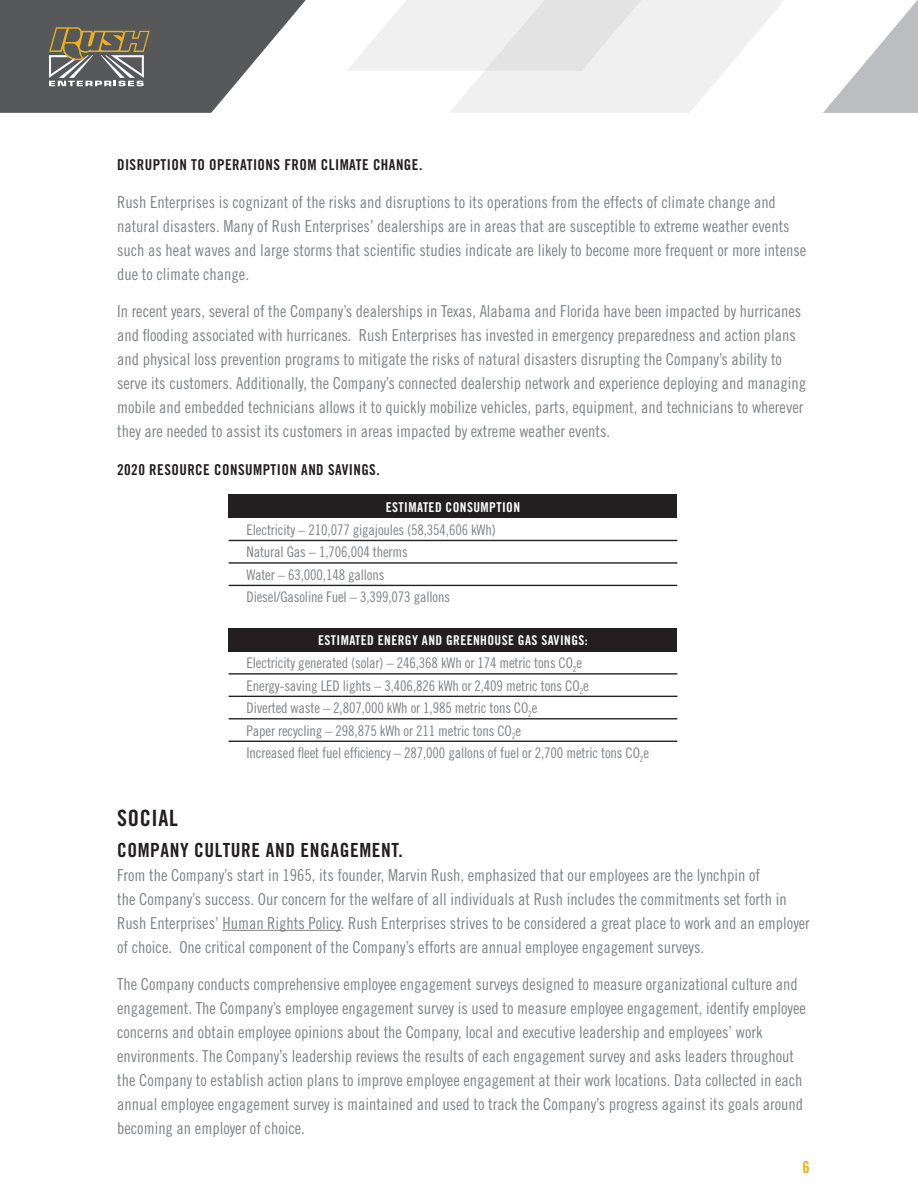
<style>
.page{position:relative;width:918px;height:1188px;background:#fff}
.page>*{position:absolute;margin:0;border:0;box-sizing:border-box;transform-origin:0 0}
.t1{font:22.5px "Trade Gothic Bold Cond Twenty";letter-spacing:.03em;color:#231f20}
.t2{font:19.5px "Trade Gothic Bold Cond Twenty";letter-spacing:.03em;color:#231f20}
.t3{font:16.5px/24px "Trade Gothic Cond Eighteen";color:#808285}
.t4{font:16.5px "Trade Gothic Bold Cond Twenty";color:#efb211}
.t5{font:15px "Trade Gothic Bold Cond Twenty";letter-spacing:.03em;color:#231f20}
.bullet_copy{font:14.55px "Trade Gothic Cond Eighteen";letter-spacing:-.01em;color:#808285}
.bullet_copy-2{font:13.5px "Trade Gothic Bold Cond Twenty";letter-spacing:.03em;color:#fff}
</style>
<div class="page">
<svg style="left:348px;top:0;width:570px;height:113px"></svg>
<svg style="left:0;top:0;width:306px;height:113px"></svg>
<hr style="left:222px;top:930px;width:119px;height:1px;background:#808285">
<div style="left:229px;top:495px;width:448px;height:23px;background:#231f20"></div>
<hr style="left:229px;top:540px;width:448px;height:1px;background:#231f20">
<hr style="left:229px;top:562px;width:448px;height:2px;background:#231f20">
<hr style="left:229px;top:585px;width:448px;height:1px;background:#231f20">
<div style="left:229px;top:628px;width:448px;height:23px;background:#231f20"></div>
<hr style="left:229px;top:673px;width:448px;height:2px;background:#231f20">
<hr style="left:229px;top:696px;width:448px;height:1px;background:#231f20">
<hr style="left:229px;top:718px;width:448px;height:1px;background:#231f20">
<hr style="left:229px;top:741px;width:448px;height:1px;background:#231f20">
<p class="t5" style="left:117px;top:156px;width:307px">DISRUPTION TO OPERATIONS FROM CLIMATE CHANGE.</p>
<p class="t3" style="left:117px;top:190px;width:691px">Rush Enterprises is cognizant of the risks and disruptions to its operations from the effects of climate change and natural disasters. Many of Rush Enterprises’ dealerships are in areas that are susceptible to extreme weather events such as heat waves and large storms that scientific studies indicate are likely to become more frequent or more intense due to climate change.</p>
<p class="t3" style="left:117px;top:299px;width:691px">In recent years, several of the Company’s dealerships in Texas, Alabama and Florida have been impacted by hurricanes and flooding associated with hurricanes. Rush Enterprises has invested in emergency preparedness and action plans and physical loss prevention programs to mitigate the risks of natural disasters disrupting the Company’s ability to serve its customers. Additionally, the Company’s connected dealership network and experience deploying and managing mobile and embedded technicians allows it to quickly mobilize vehicles, parts, equipment, and technicians to wherever they are needed to assist its customers in areas impacted by extreme weather events.</p>
<p class="t5" style="left:117px;top:461px;width:264px">2020 RESOURCE CONSUMPTION AND SAVINGS.</p>
<p class="bullet_copy-2" style="left:386px;top:499px;width:136px">ESTIMATED CONSUMPTION</p>
<p class="bullet_copy" style="left:247px;top:521px;width:251px">Electricity – 210,077 gigajoules (58,354,606 kWh)</p>
<p class="bullet_copy" style="left:247px;top:544px;width:163px">Natural Gas – 1,706,004 therms</p>
<p class="bullet_copy" style="left:247px;top:566px;width:140px">Water – 63,000,148 gallons</p>
<p class="bullet_copy" style="left:247px;top:589px;width:205px">Diesel/Gasoline Fuel – 3,399,073 gallons</p>
<p class="bullet_copy-2" style="left:318px;top:632px;width:271px">ESTIMATED ENERGY AND GREENHOUSE GAS SAVINGS:</p>
<p class="bullet_copy" style="left:247px;top:655px;width:337px">Electricity generated (solar) – 246,368 kWh or 174 metric tons CO<sub>2</sub>e</p>
<p class="bullet_copy" style="left:247px;top:677px;width:344px">Energy-saving LED lights – 3,406,826 kWh or 2,409 metric tons CO<sub>2</sub>e</p>
<p class="bullet_copy" style="left:247px;top:699px;width:293px">Diverted waste – 2,807,000 kWh or 1,985 metric tons CO<sub>2</sub>e</p>
<p class="bullet_copy" style="left:247px;top:722px;width:276px">Paper recycling – 298,875 kWh or 211 metric tons CO<sub>2</sub>e</p>
<p class="bullet_copy" style="left:247px;top:744px;width:404px">Increased fleet fuel efficiency – 287,000 gallons of fuel or 2,700 metric tons CO<sub>2</sub>e</p>
<p class="t1" style="left:117px;top:804px;width:62px">SOCIAL</p>
<p class="t2" style="left:117px;top:838px;width:287px">COMPANY CULTURE AND ENGAGEMENT.</p>
<p class="t3" style="left:117px;top:863px;width:694px">From the Company’s start in 1965, its founder, Marvin Rush, emphasized that our employees are the lynchpin of<br>the Company’s success. Our concern for the welfare of all individuals at Rush includes the commitments set forth in Rush Enterprises’ Human Rights Policy. Rush Enterprises strives to be considered a great place to work and an employer of choice. One critical component of the Company’s efforts are annual employee engagement surveys.</p>
<p class="t3" style="left:117px;top:972px;width:690px">The Company conducts comprehensive employee engagement surveys designed to measure organizational culture and engagement. The Company’s employee engagement survey is used to measure employee engagement, identify employee concerns and obtain employee opinions about the Company, local and executive leadership and employees’ work environments. The Company’s leadership reviews the results of each engagement survey and asks leaders throughout the Company to establish action plans to improve employee engagement at their work locations. Data collected in each annual employee engagement survey is maintained and used to track the Company’s progress against its goals around becoming an employer of choice.</p>
<p class="t4" style="left:803px;top:1157px;width:9px">6</p>
</div>
